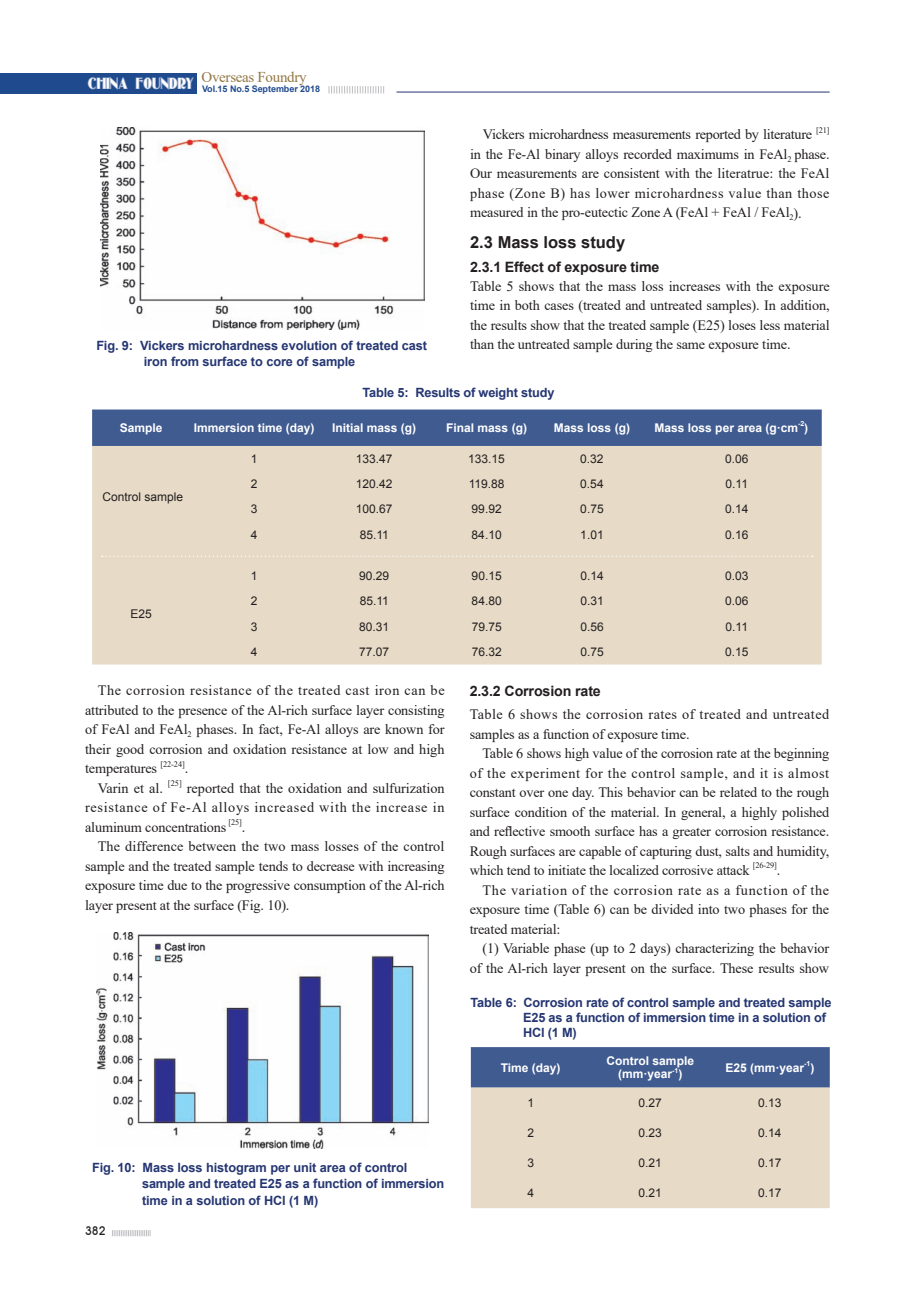
<style>
.page{position:relative;width:919px;height:1289px;background:#fff}
.page>*{position:absolute;margin:0;border:0;box-sizing:border-box;transform-origin:0 0}
.t1{font:700 16.5px "Arial";color:#231f20}
.t2{font:15px "Times New Roman";letter-spacing:-.02em;color:#937846}
.t3{font:14.25px/19.5px "Times New Roman";letter-spacing:-.01em;color:#231f20;text-align:justify}
.t4{font:14.25px/19.5px "Times New Roman";letter-spacing:.03em;color:#231f20}
.t5{font:14.25px "Times New Roman";letter-spacing:.05em;color:#231f20}
.t6{font:700 14.25px "Arial";letter-spacing:-.01em;color:#231f20}
.t7{font:700 12.75px/16.4px "Arial";letter-spacing:-.015em;color:#253672}
.t8{font:12px "Arial";color:#231f20}
.t9{font:700 12px/13.5px "Arial";color:#fff}
.t10{font:500 12px "Avant Garde IT Cby BT";color:#231f20}
.t11{font:700 9px "Arial";letter-spacing:-.005em;color:#204a8e}
.t12{font:8.25px "Times New Roman";letter-spacing:-.01em;color:#231f20}
.t13{font:700 7.05px "Arial";color:#fff}
</style>
<div class="page">
<svg style="left:112px;top:1230px;width:39px;height:6px"></svg>
<div style="left:0;top:73px;width:197px;height:20px;background:#204a8e"></div>
<svg style="left:328px;top:86px;width:56px;height:7px"></svg>
<hr style="left:396px;top:92px;width:433px;height:1px;background:#253672">
<svg style="left:471px;top:1047px;width:358px;height:161px;background:#bdbbb9"></svg>
<img style="left:96px;top:932px;width:333px;height:216px">
<div style="left:92px;top:409px;width:729px;height:37px;background:#405b90"></div>
<div style="left:92px;top:446px;width:729px;height:218px;background:#e7dbc7"></div>
<svg style="left:102px;top:555px;width:710px;height:2px"></svg>
<img style="left:101px;top:128px;width:323px;height:202px">
<p class="t2" style="left:201px;top:66px;width:107px">Overseas Foundry</p>
<p class="t11" style="left:88px;top:83px;width:234px"><sup>CHINA</sup> <sup>FOUNDRY</sup> Vol.15 No.5 September 2018</p>
<p class="t7" style="left:144px;top:337px;width:285px;text-indent:-47px">Fig. 9: Vickers microhardness evolution of treated cast iron from surface to core of sample</p>
<p class="t3" style="left:483px;top:124px;width:331px">Vickers microhardness measurements reported by literature</p>
<p class="t12" style="left:816px;top:124px;width:15px">[21]</p>
<p class="t3" style="left:470px;top:144px;width:361px">in the Fe-Al binary alloys recorded maximums in FeAl<sub>2</sub> phase.<br>Our measurements are consistent with the literatrue: the FeAl phase (Zone B) has lower microhardness value than those measured in the pro-eutectic Zone A (FeAl + FeAl / FeAl<sub>2</sub>).</p>
<p class="t1" style="left:470px;top:231px;width:156px">2.3 Mass loss study</p>
<p class="t6" style="left:470px;top:257px;width:191px">2.3.1 Effect of exposure time</p>
<p class="t3" style="left:470px;top:276px;width:361px">Table 5 shows that the mass loss increases with the exposure time in both cases (treated and untreated samples). In addition, the results show that the treated sample (E25) loses less material than the untreated sample during the same exposure time.</p>
<p class="t7" style="left:362px;top:384px;width:193px">Table 5: Results of weight study</p>
<p class="t9" style="left:120px;top:421px;width:44px">Sample</p>
<p class="t9" style="left:194px;top:421px;width:122px">Immersion time (day)</p>
<p class="t9" style="left:332px;top:421px;width:86px">Initial mass (g)</p>
<p class="t9" style="left:446px;top:421px;width:82px">Final mass (g)</p>
<p class="t9" style="left:554px;top:421px;width:78px">Mass loss (g)</p>
<p class="t9" style="left:654px;top:421px;width:145px">Mass loss per area (g·cm</p>
<p class="t13" style="left:798px;top:419px;width:8px">-2</p>
<p class="t9" style="left:804px;top:421px;width:5px">)</p>
<p class="t8" style="left:102px;top:489px;width:82px">Control sample</p>
<p class="t8" style="left:251px;top:451px;width:8px">1</p>
<p class="t8" style="left:356px;top:451px;width:38px">133.47</p>
<p class="t8" style="left:468px;top:451px;width:38px">133.15</p>
<p class="t8" style="left:580px;top:451px;width:25px">0.32</p>
<p class="t8" style="left:725px;top:451px;width:25px">0.06</p>
<p class="t8" style="left:251px;top:476px;width:8px">2</p>
<p class="t8" style="left:356px;top:476px;width:38px">120.42</p>
<p class="t8" style="left:468px;top:476px;width:37px">119.88</p>
<p class="t8" style="left:580px;top:476px;width:25px">0.54</p>
<p class="t8" style="left:725px;top:476px;width:24px">0.11</p>
<p class="t8" style="left:251px;top:501px;width:8px">3</p>
<p class="t8" style="left:356px;top:501px;width:38px">100.67</p>
<p class="t8" style="left:471px;top:501px;width:32px">99.92</p>
<p class="t8" style="left:580px;top:501px;width:25px">0.75</p>
<p class="t8" style="left:725px;top:501px;width:25px">0.14</p>
<p class="t8" style="left:251px;top:526px;width:8px">4</p>
<p class="t8" style="left:359px;top:526px;width:31px">85.11</p>
<p class="t8" style="left:471px;top:526px;width:32px">84.10</p>
<p class="t8" style="left:580px;top:526px;width:25px">1.01</p>
<p class="t8" style="left:725px;top:526px;width:25px">0.16</p>
<p class="t8" style="left:251px;top:567px;width:8px">1</p>
<p class="t8" style="left:359px;top:567px;width:32px">90.29</p>
<p class="t8" style="left:471px;top:567px;width:32px">90.15</p>
<p class="t8" style="left:580px;top:567px;width:25px">0.14</p>
<p class="t8" style="left:725px;top:567px;width:25px">0.03</p>
<p class="t8" style="left:251px;top:593px;width:8px">2</p>
<p class="t8" style="left:359px;top:593px;width:31px">85.11</p>
<p class="t8" style="left:471px;top:593px;width:32px">84.80</p>
<p class="t8" style="left:580px;top:593px;width:25px">0.31</p>
<p class="t8" style="left:725px;top:593px;width:25px">0.06</p>
<p class="t8" style="left:251px;top:618px;width:8px">3</p>
<p class="t8" style="left:359px;top:618px;width:32px">80.31</p>
<p class="t8" style="left:471px;top:618px;width:32px">79.75</p>
<p class="t8" style="left:580px;top:618px;width:25px">0.56</p>
<p class="t8" style="left:725px;top:618px;width:24px">0.11</p>
<p class="t8" style="left:251px;top:644px;width:8px">4</p>
<p class="t8" style="left:359px;top:644px;width:32px">77.07</p>
<p class="t8" style="left:471px;top:644px;width:32px">76.32</p>
<p class="t8" style="left:580px;top:644px;width:25px">0.75</p>
<p class="t8" style="left:725px;top:644px;width:25px">0.15</p>
<p class="t3" style="left:85px;top:680px;width:361px;text-indent:13px">The corrosion resistance of the treated cast iron can be attributed to the presence of the Al-rich surface layer consisting of FeAl and FeAl<sub>2</sub> phases. In fact, Fe-Al alloys are known for their good corrosion and oxidation resistance at low and high temperatures</p>
<p class="t8" style="left:130px;top:605px;width:23px">E25</p>
<p class="t6" style="left:469px;top:681px;width:133px">2.3.2 Corrosion rate</p>
<p class="t4" style="left:469px;top:704px;width:361px">Table 6 shows the corrosion rates of treated and untreated samples as a function of exposure time.</p>
<p class="t3" style="left:469px;top:743px;width:361px;text-indent:13px">Table 6 shows high value of the corrosion rate at the beginning of the experiment for the control sample, and it is almost constant over one day. This behavior can be related to the rough surface condition of the material. In general, a highly polished and reflective smooth surface has a greater corrosion resistance.<br>Rough surfaces are capable of capturing dust, salts and humidity, which tend to initiate the localized corrosive attack</p>
<p class="t12" style="left:160px;top:758px;width:26px">[22-24]</p>
<p class="t3" style="left:185px;top:758px;width:5px">.</p>
<p class="t3" style="left:98px;top:778px;width:67px">Varin et al.</p>
<p class="t12" style="left:168px;top:777px;width:15px">[25]</p>
<p class="t3" style="left:85px;top:778px;width:361px;text-indent:102px">reported that the oxidation and sulfurization resistance of Fe-Al alloys increased with the increase in aluminum concentrations</p>
<p class="t12" style="left:228px;top:816px;width:15px">[25]</p>
<p class="t3" style="left:242px;top:817px;width:5px">.</p>
<p class="t3" style="left:98px;top:836px;width:348px">The difference between the two mass losses of the control</p>
<p class="t3" style="left:85px;top:856px;width:361px">sample and the treated sample tends to decrease with increasing</p>
<p class="t3" style="left:85px;top:875px;width:361px">exposure time due to the progressive consumption of the Al-rich</p>
<p class="t3" style="left:85px;top:894px;width:206px">layer present at the surface (Fig. 10).</p>
<p class="t12" style="left:752px;top:859px;width:26px">[26-29]</p>
<p class="t3" style="left:776px;top:860px;width:5px">.</p>
<p class="t5" style="left:482px;top:879px;width:348px">The variation of the corrosion rate as a function of the</p>
<p class="t3" style="left:469px;top:899px;width:361px">exposure time (Table 6) can be divided into two phases for the</p>
<p class="t3" style="left:469px;top:918px;width:92px">treated material:</p>
<p class="t3" style="left:482px;top:938px;width:348px">(1) Variable phase (up to 2 days) characterizing the behavior</p>
<p class="t3" style="left:469px;top:957px;width:361px">of the Al-rich layer present on the surface. These results show</p>
<p class="t7" style="left:523px;top:995px;width:310px;line-height:15px;text-indent:-53px">Table 6: Corrosion rate of control sample and treated sample<br>E25 as a function of immersion time in a solution of<br>HCl (1 M)</p>
<p class="t9" style="left:500px;top:1061px;width:61px">Time (day)</p>
<p class="t9" style="left:618px;top:1054px;width:77px;text-indent:-12px">Control sample (mm·year</p>
<p class="t9" style="left:725px;top:1061px;width:80px">E25 (mm·year</p>
<p class="t13" style="left:804px;top:1058px;width:8px">-1</p>
<p class="t9" style="left:810px;top:1061px;width:5px">)</p>
<p class="t13" style="left:672px;top:1065px;width:8px">-1</p>
<p class="t9" style="left:678px;top:1067px;width:5px">)</p>
<p class="t7" style="left:142px;top:1159px;width:304px;text-indent:-50px">Fig. 10: Mass loss histogram per unit area of control sample and treated E25 as a function of immersion time in a solution of HCl (1 M)</p>
<p class="t10" style="left:85px;top:1223px;width:22px">382</p>
<p class="t8" style="left:527px;top:1094px;width:8px">1</p>
<p class="t8" style="left:638px;top:1094px;width:25px">0.27</p>
<p class="t8" style="left:758px;top:1094px;width:25px">0.13</p>
<p class="t8" style="left:527px;top:1124px;width:8px">2</p>
<p class="t8" style="left:638px;top:1124px;width:25px">0.23</p>
<p class="t8" style="left:758px;top:1124px;width:25px">0.14</p>
<p class="t8" style="left:527px;top:1155px;width:8px">3</p>
<p class="t8" style="left:638px;top:1155px;width:25px">0.21</p>
<p class="t8" style="left:758px;top:1155px;width:25px">0.17</p>
<p class="t8" style="left:527px;top:1185px;width:8px">4</p>
<p class="t8" style="left:638px;top:1185px;width:25px">0.21</p>
<p class="t8" style="left:758px;top:1185px;width:25px">0.17</p>
</div>
